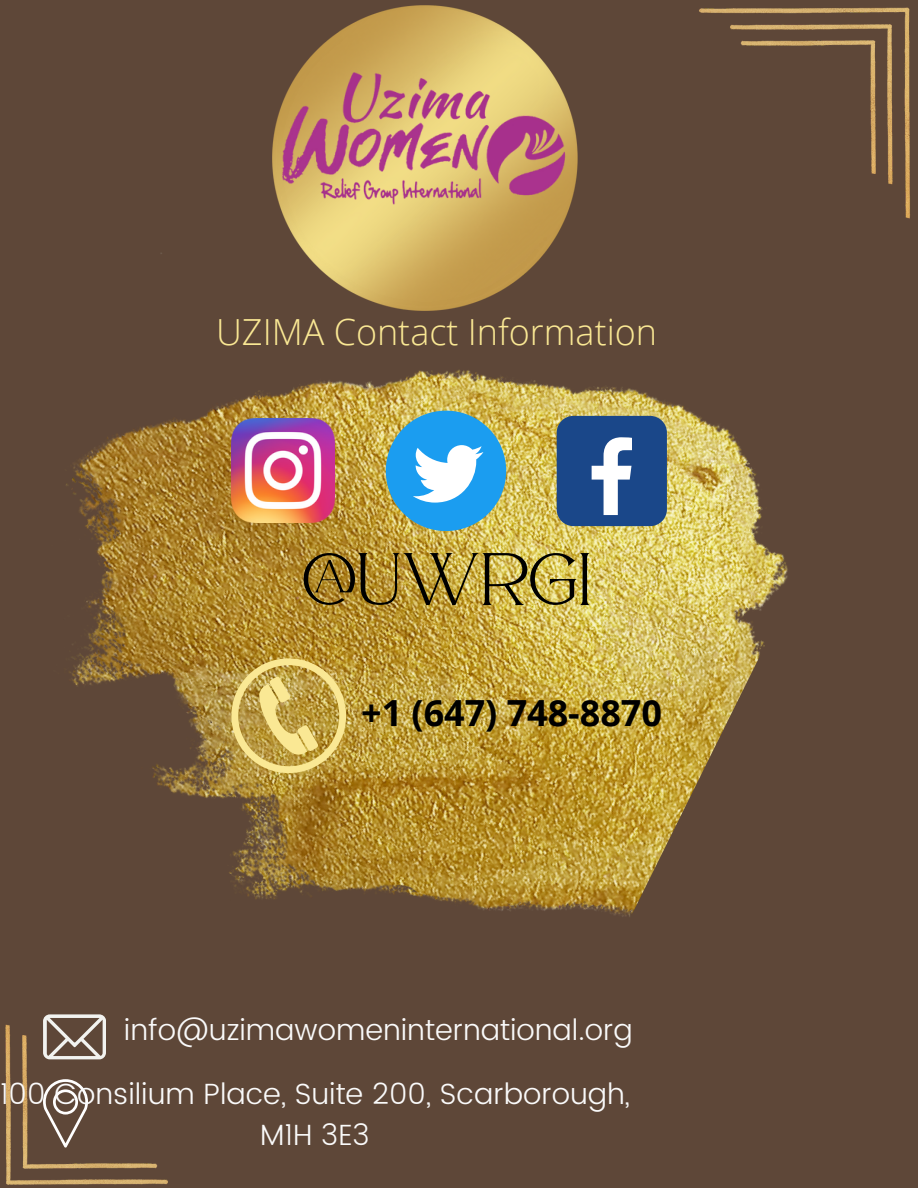
<style>
.page{position:relative;width:918px;height:1188px;background:#5e4738}
.page>*{position:absolute;margin:0;border:0;box-sizing:border-box;transform-origin:0 0}
.t1{font:74.25px "Atteron";color:#000}
.t2{font:300 36px "Open Sans";color:#fae894}
.t3{font:700 36px "Open Sans";color:#000}
.t4{font:300 29.25px/40.5px "Poppins";color:#fafafa;text-align:center}
</style>
<div class="page">
<img style="left:273px;top:6px;width:305px;height:155px">
<img style="left:282px;top:73px;width:286px;height:88px">
<img style="left:699px;top:7px;width:211px;height:212px">
<img style="left:66px;top:161px;width:780px;height:756px">
<img style="left:5px;top:1024px;width:163px;height:161px">
<img style="left:231px;top:419px;width:104px;height:103px">
<svg style="left:386px;top:411px;width:120px;height:120px"></svg>
<div style="left:557px;top:416px;width:110px;height:110px;background:#1a4789;border-radius:17px"></div>
<svg style="left:592px;top:437px;width:40px;height:78px"></svg>
<svg style="left:43px;top:1079px;width:45px;height:69px"></svg>
<svg style="left:231px;top:658px;width:115px;height:115px"></svg>
<svg style="left:43px;top:1014px;width:63px;height:45px"></svg>
<p class="t2" style="left:216px;top:306px;width:443px">UZIMA Contact Information</p>
<h1 class="t1" style="left:302px;top:536px;width:291px">@UWRGI</h1>
<p class="t3" style="left:361px;top:687px;width:302px">+1 (647) 748-8870</p>
<p class="t4" style="left:124px;top:1009px;width:510px">info@uzimawomeninternational.org</p>
<p class="t4" style="left:0;top:1074px;width:631px">100 Consilium Place, Suite 200, Scarborough,<br>M1H 3E3</p>
</div>
